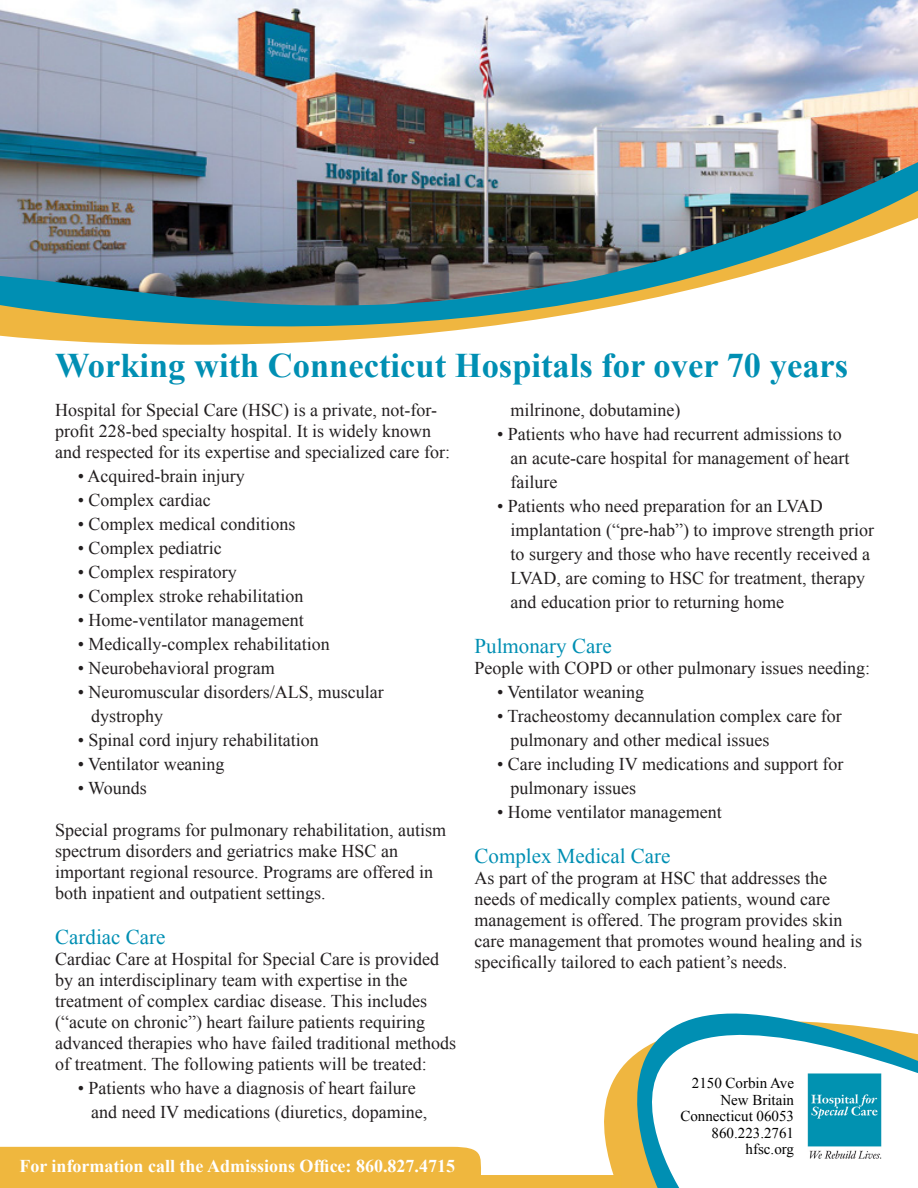
<style>
.page{position:relative;width:918px;height:1188px;background:#fff}
.page>*{position:absolute;margin:0;border:0;box-sizing:border-box;transform-origin:0 0}
.t1{font:700 34.5px "Times New Roman";color:#008fb3}
.t2{font:21px "Times New Roman";color:#008fb3}
.Bulleted_Text{font:18px/24px "Times New Roman";color:#231f20}
.Body_Text{font:18px/21px "Times New Roman";color:#231f20}
.t3{font:700 18px "Times New Roman";color:#fff}
.t4{font:15px "Times New Roman";color:#000}
</style>
<div class="page">
<img style="left:0;top:1px;width:918px;height:151px">
<img style="left:0;top:152px;width:918px;height:28px">
<img style="left:0;top:180px;width:918px;height:31px">
<img style="left:0;top:211px;width:918px;height:134px">
<svg style="left:604px;top:1013px;width:314px;height:175px"></svg>
<div style="left:807px;top:1072px;width:75px;height:88px;background:#7ec6d6"></div>
<img style="left:808px;top:1074px;width:73px;height:85px">
<svg style="left:0;top:1147px;width:621px;height:41px;background:#f1c159"></svg>
<p class="t1" style="left:55px;top:341px;width:795px">Working with Connecticut Hospitals for over 70 years</p>
<p class="Body_Text" style="left:55px;top:399px;width:396px">Hospital for Special Care (HSC) is a private, not-for&shy;profit 228-bed specialty hospital. It is widely known and respected for its expertise and specialized care for:</p>
<p class="Bulleted_Text" style="left:78px;top:464px;width:169px">• Acquired-brain injury</p>
<p class="Bulleted_Text" style="left:78px;top:488px;width:135px">• Complex cardiac</p>
<p class="Bulleted_Text" style="left:78px;top:512px;width:219px">• Complex medical conditions</p>
<p class="Bulleted_Text" style="left:78px;top:536px;width:146px">• Complex pediatric</p>
<p class="Bulleted_Text" style="left:78px;top:560px;width:161px">• Complex respiratory</p>
<p class="Bulleted_Text" style="left:78px;top:584px;width:227px">• Complex stroke rehabilitation</p>
<p class="Bulleted_Text" style="left:78px;top:608px;width:228px">• Home-ventilator management</p>
<p class="Bulleted_Text" style="left:78px;top:632px;width:254px">• Medically-complex rehabilitation</p>
<p class="Bulleted_Text" style="left:78px;top:656px;width:199px">• Neurobehavioral program</p>
<p class="Bulleted_Text" style="left:91px;top:680px;width:294px;text-indent:-14px">• Neuromuscular disorders/ALS, muscular dystrophy</p>
<p class="Bulleted_Text" style="left:78px;top:728px;width:243px">• Spinal cord injury rehabilitation</p>
<p class="Bulleted_Text" style="left:78px;top:752px;width:148px">• Ventilator weaning</p>
<p class="Bulleted_Text" style="left:78px;top:776px;width:71px">• Wounds</p>
<p class="Body_Text" style="left:55px;top:819px;width:392px">Special programs for pulmonary rehabilitation, autism spectrum disorders and geriatrics make HSC an important regional resource. Programs are offered in both inpatient and outpatient settings.</p>
<p class="t2" style="left:55px;top:923px;width:112px">Cardiac Care</p>
<p class="Body_Text" style="left:55px;top:948px;width:402px">Cardiac Care at Hospital for Special Care is provided by an interdisciplinary team with expertise in the treatment of complex cardiac disease. This includes (“acute on chronic”) heart failure patients requiring advanced therapies who have failed traditional methods of treatment. The following patients will be treated:</p>
<p class="Bulleted_Text" style="left:91px;top:1076px;width:338px;text-indent:-14px">• Patients who have a diagnosis of heart failure and need IV medications (diuretics, dopamine,</p>
<p class="Bulleted_Text" style="left:511px;top:398px;width:171px">milrinone, dobutamine)</p>
<p class="Bulleted_Text" style="left:511px;top:422px;width:340px;text-indent:-14px">• Patients who have had recurrent admissions to an acute-care hospital for management of heart failure</p>
<p class="Bulleted_Text" style="left:511px;top:494px;width:365px;text-indent:-14px">• Patients who need preparation for an LVAD implantation (“pre-hab”) to improve strength prior to surgery and those who have recently received a LVAD, are coming to HSC for treatment, therapy and education prior to returning home</p>
<p class="t2" style="left:475px;top:632px;width:139px">Pulmonary Care</p>
<p class="Body_Text" style="left:475px;top:657px;width:397px">People with COPD or other pulmonary issues needing:</p>
<p class="Bulleted_Text" style="left:497px;top:680px;width:148px">• Ventilator weaning</p>
<p class="Bulleted_Text" style="left:511px;top:704px;width:333px;text-indent:-14px">• Tracheostomy decannulation complex care for pulmonary and other medical issues</p>
<p class="Bulleted_Text" style="left:511px;top:752px;width:334px;text-indent:-14px">• Care including IV medications and support for pulmonary issues</p>
<p class="Bulleted_Text" style="left:497px;top:800px;width:226px">• Home ventilator management</p>
<p class="t2" style="left:475px;top:842px;width:197px">Complex Medical Care</p>
<p class="Body_Text" style="left:475px;top:867px;width:389px">As part of the program at HSC that addresses the needs of medically complex patients, wound care management is offered. The program provides skin care management that promotes wound healing and is specifically tailored to each patient’s needs.</p>
<p class="t4" style="left:692px;top:1073px;width:104px">2150 Corbin Ave</p>
<p class="t4" style="left:720px;top:1089px;width:75px">New Britain</p>
<p class="t4" style="left:680px;top:1106px;width:115px">Connecticut 06053</p>
<p class="t4" style="left:712px;top:1122px;width:84px">860.223.2761</p>
<p class="t4" style="left:746px;top:1139px;width:50px">hfsc.org</p>
<p class="t3" style="left:20px;top:1153px;width:437px">For information call the Admissions Office: 860.827.4715</p>
</div>
